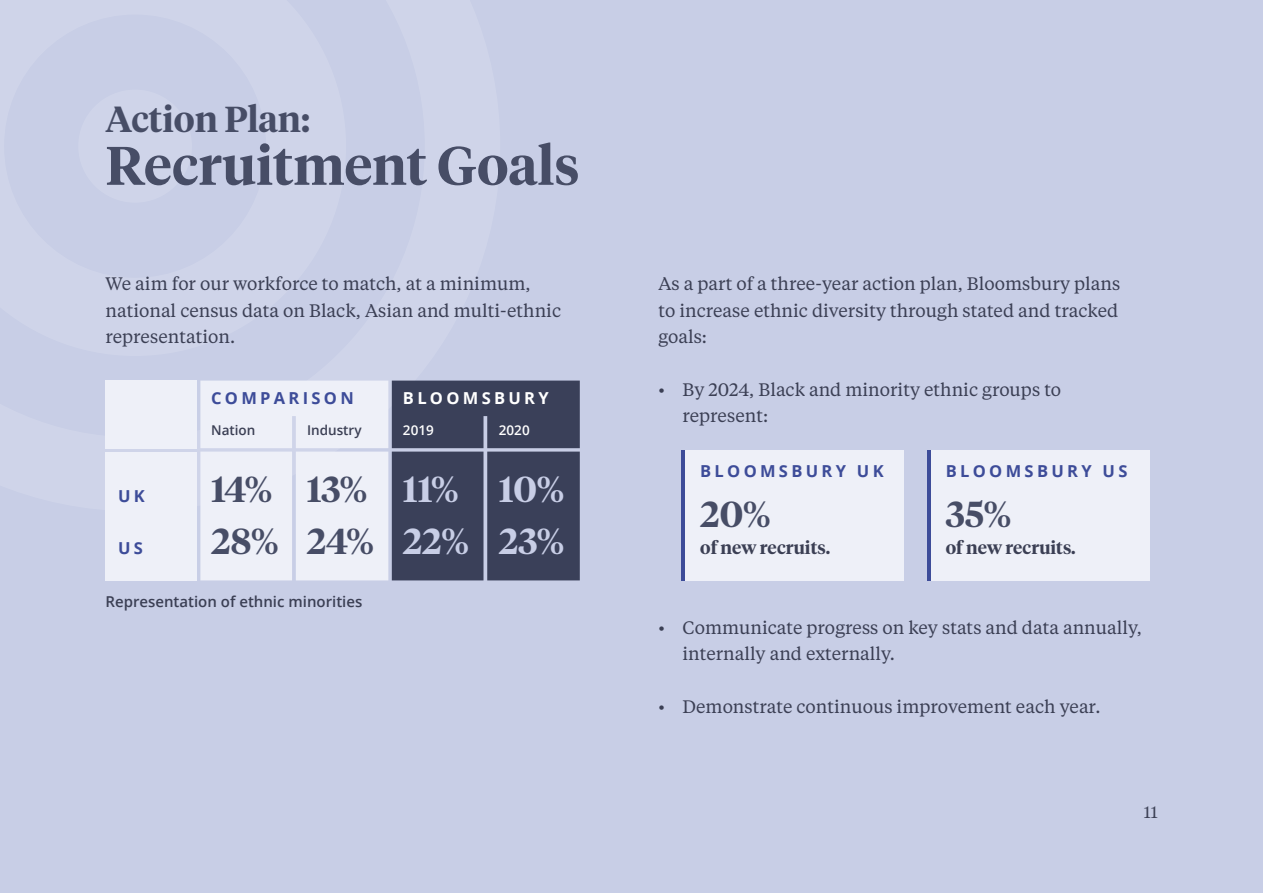
<style>
.page{position:relative;width:1263px;height:893px;background:#c8cee6}
.page>*{position:absolute;margin:0;border:0;box-sizing:border-box;transform-origin:0 0}
.t1{font:600 54px "Tiempos Headline";color:#474d66}
.t2{font:600 36px "Tiempos Headline";color:#474d66}
.t3{font:600 36px "Tiempos Headline";color:#c8cee6}
.t4{font:18px/26.4px "Tiempos Text";color:#3b3f54}
.t5{font:600 18px "Tiempos Headline";color:#3b3f54}
.t6{font:700 16.5px "Open Sans";letter-spacing:.2em;color:#3d4c99}
.t7{font:700 16.5px "Open Sans";letter-spacing:.2em;color:#fff}
.t8{font:16.5px "Tiempos Text";color:#3b3f54}
.t9{font:600 15px "Open Sans";color:#3b3f54}
.t10{font:600 13.5px "Open Sans";color:#3b3f54}
.t11{font:600 13.5px "Open Sans";color:#fff}
</style>
<div class="page">
<div style="left:78px;top:90px;width:114px;height:113px;background:#cfd4e9;border-radius:50%"></div>
<div style="left:681px;top:450px;width:223px;height:130px;background:#eef0f8"></div>
<div style="left:927px;top:450px;width:223px;height:130px;background:#eef0f8"></div>
<hr style="left:681px;top:450px;width:4px;height:130px;background:#3d4c99">
<hr style="left:927px;top:450px;width:4px;height:130px;background:#3d4c99">
<div style="left:105px;top:452px;width:92px;height:128px;background:#eef0f8"></div>
<div style="left:105px;top:381px;width:92px;height:68px;background:#eef0f8"></div>
<svg style="left:200px;top:381px;width:380px;height:199px;background:#969aab"></svg>
<p class="t2" style="left:105px;top:94px;width:206px">Action Plan:</p>
<p class="t1" style="left:105px;top:128px;width:476px">Recruitment Goals</p>
<p class="t4" style="left:105px;top:270px;width:457px">We aim for our workforce to match, at a minimum, national census data on Black, Asian and multi-ethnic representation.</p>
<p class="t4" style="left:658px;top:270px;width:463px;text-align:justify">As a part of a three-year action plan, Bloomsbury plans to increase ethnic diversity through stated and tracked goals:</p>
<p class="t4" style="left:682px;top:376px;width:380px;text-indent:-24px">• By 2024, Black and minority ethnic groups to represent:</p>
<p class="t6" style="left:211px;top:387px;width:144px">COMPARISON</p>
<p class="t7" style="left:403px;top:387px;width:147px">BLOOMSBURY</p>
<p class="t10" style="left:307px;top:421px;width:56px">Industry</p>
<p class="t11" style="left:499px;top:421px;width:32px">2020</p>
<p class="t10" style="left:211px;top:421px;width:46px">Nation</p>
<p class="t11" style="left:403px;top:421px;width:32px">2019</p>
<p class="t6" style="left:118px;top:484px;width:28px">UK</p>
<p class="t6" style="left:118px;top:537px;width:26px">US</p>
<p class="t2" style="left:211px;top:464px;width:63px">14%</p>
<p class="t2" style="left:211px;top:517px;width:69px">28%</p>
<p class="t2" style="left:307px;top:464px;width:62px">13%</p>
<p class="t2" style="left:307px;top:517px;width:69px">24%</p>
<p class="t9" style="left:105px;top:591px;width:258px">Representation of ethnic minorities</p>
<p class="t3" style="left:403px;top:464px;width:58px">11%</p>
<p class="t3" style="left:403px;top:517px;width:68px">22%</p>
<p class="t3" style="left:499px;top:464px;width:67px">10%</p>
<p class="t3" style="left:499px;top:517px;width:67px">23%</p>
<p class="t6" style="left:700px;top:460px;width:185px">BLOOMSBURY UK</p>
<p class="t2" style="left:700px;top:490px;width:72px">20%</p>
<p class="t5" style="left:700px;top:536px;width:131px">of new recruits.</p>
<p class="t6" style="left:946px;top:460px;width:183px">BLOOMSBURY US</p>
<p class="t2" style="left:946px;top:490px;width:67px">35%</p>
<p class="t5" style="left:946px;top:536px;width:131px">of new recruits.</p>
<p class="t4" style="left:682px;top:613px;width:461px;text-indent:-24px">• Communicate progress on key stats and data annually, internally and externally.</p>
<p class="t4" style="left:658px;top:692px;width:443px">• Demonstrate continuous improvement each year.</p>
<p class="t8" style="left:1144px;top:801px;width:16px">11</p>
</div>
